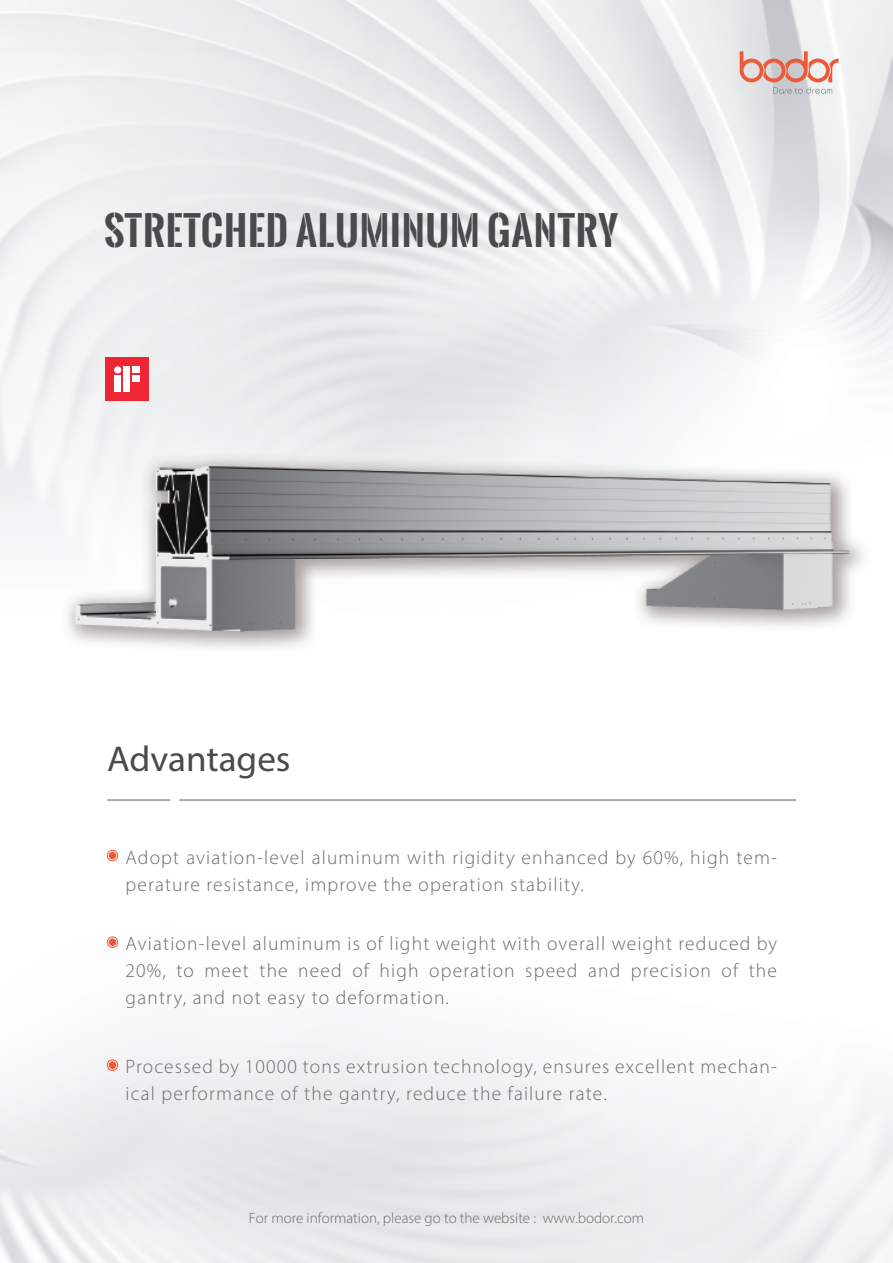
<style>
.page{position:relative;width:893px;height:1263px;background:#fff}
.page>*{position:absolute;margin:0;border:0;box-sizing:border-box;transform-origin:0 0}
.t1{font:700 39px "Oswald Stencil";letter-spacing:.02em;color:#494a4b}
.t2{font:36px "Myriad Pro";color:#494a4b}
.t3{font:300 19.5px/27px "Myriad Pro";letter-spacing:.06em;color:#6b6b6e}
.t4{font:300 15px "Myriad Pro";color:#6b6b6e}
</style>
<div class="page">
<img style="left:0;top:0;width:893px;height:1263px">
<svg style="left:740px;top:51px;width:99px;height:43px"></svg>
<div style="left:107px;top:850px;width:11px;height:11px;border:1px solid #f05937;border-radius:50%"></div>
<div style="left:109px;top:852px;width:7px;height:7px;background:#f05937;border-radius:50%"></div>
<div style="left:107px;top:937px;width:11px;height:11px;border:1px solid #f05937;border-radius:50%"></div>
<div style="left:109px;top:938px;width:7px;height:8px;background:#f05937;border-radius:50%"></div>
<div style="left:107px;top:1060px;width:11px;height:11px;border:1px solid #f05937;border-radius:50%"></div>
<div style="left:109px;top:1061px;width:7px;height:8px;background:#f05937;border-radius:50%"></div>
<hr style="left:107px;top:800px;width:63px;height:1px;background:#57585a">
<hr style="left:179px;top:800px;width:617px;height:1px;background:#57585a">
<div style="left:105px;top:358px;width:43px;height:43px;background:#ee2533"></div>
<div style="left:114px;top:366px;width:7px;height:7px;background:#fff;border-radius:50%"></div>
<div style="left:114px;top:375px;width:7px;height:17px;background:#fff"></div>
<div style="left:124px;top:366px;width:6px;height:26px;background:#fff"></div>
<div style="left:133px;top:366px;width:7px;height:7px;background:#fff"></div>
<div style="left:133px;top:375px;width:7px;height:7px;background:#fff"></div>
<h1 class="t1" style="left:104px;top:202px;width:515px">STRETCHED ALUMINUM GANTRY</h1>
<h2 class="t2" style="left:107px;top:736px;width:185px">Advantages</h2>
<p class="t3" style="left:126px;top:844px;width:653px">Adopt aviation-level aluminum with rigidity enhanced by 60%, high tem&shy;perature resistance, improve the operation stability.</p>
<p class="t3" style="left:126px;top:930px;width:653px;text-align:justify">Aviation-level aluminum is of light weight with overall weight reduced by 20%, to meet the need of high operation speed and precision of the gantry, and not easy to deformation.</p>
<p class="t3" style="left:126px;top:1053px;width:653px">Processed by 10000 tons extrusion technology, ensures excellent mechan&shy;ical performance of the gantry, reduce the failure rate.</p>
<p class="t4" style="left:249px;top:1209px;width:397px">For more information, please go to the website : www.bodor.com</p>
</div>
